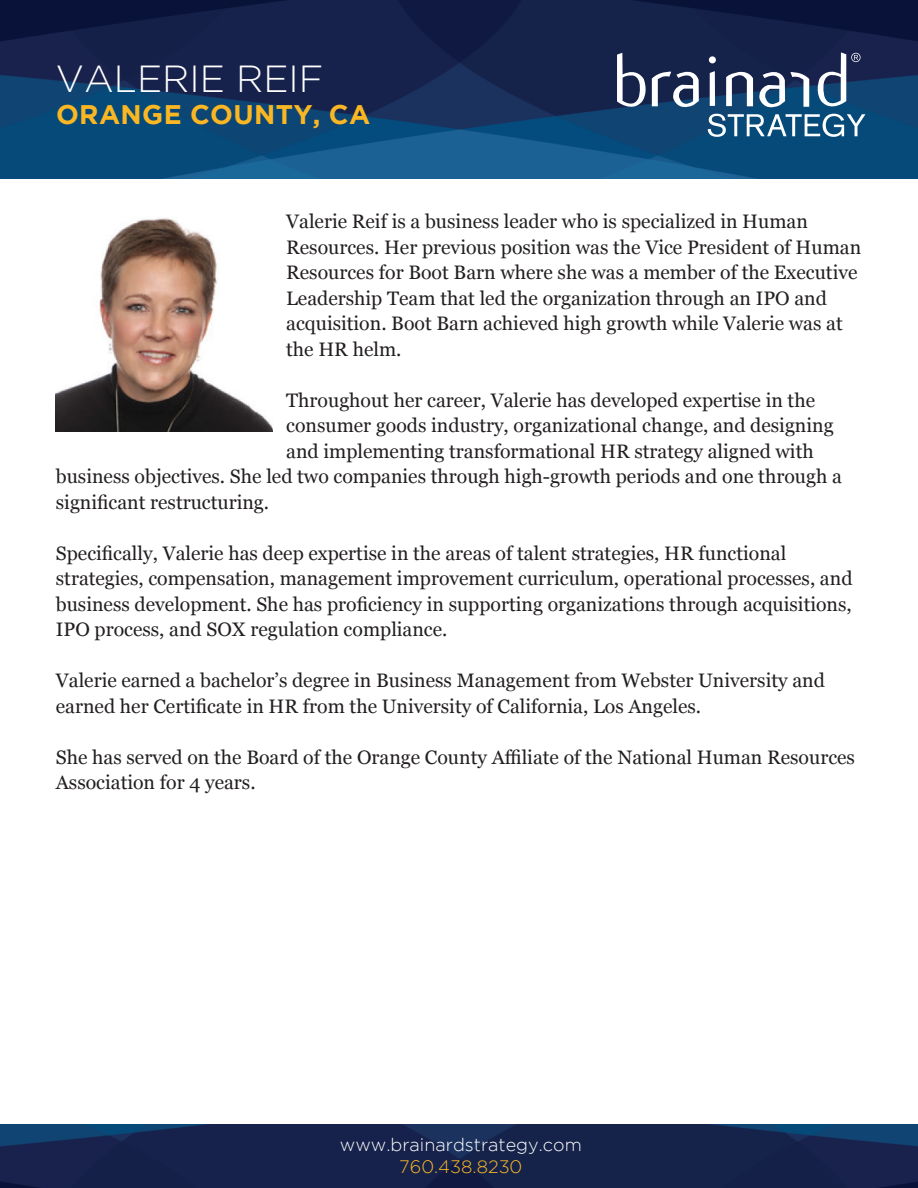
<style>
.page{position:relative;width:918px;height:1188px;background:#fff}
.page>*{position:absolute;margin:0;border:0;box-sizing:border-box;transform-origin:0 0}
.t1{font:300 37.65px "Gotham";color:#fff}
.t2{font:700 26.85px "Gotham";letter-spacing:.015em;color:#fab723}
.t3{font:19.5px/25.5px "Georgia";color:#231f20}
.t4{font:300 18px "Gotham";color:#fff}
.t5{font:300 18px "Gotham";color:#fcb825}
</style>
<div class="page">
<img style="left:0;top:1124px;width:918px;height:64px">
<img style="left:0;top:0;width:918px;height:179px">
<svg style="left:617px;top:53px;width:82px;height:60px"></svg>
<svg style="left:708px;top:52px;width:157px;height:85px"></svg>
<img style="left:56px;top:218px;width:217px;height:214px">
<h1 class="t1" style="left:56px;top:58px;width:269px">VALERIE REIF</h1>
<h2 class="t2" style="left:56px;top:99px;width:316px">ORANGE COUNTY, CA</h2>
<p class="t3" style="left:286px;top:208px;width:577px">Valerie Reif is a business leader who is specialized in Human Resources. Her previous position was the Vice President of Human Resources for Boot Barn where she was a member of the Executive Leadership Team that led the organization through an IPO and acquisition. Boot Barn achieved high growth while Valerie was at the HR helm.</p>
<p class="t3" style="left:286px;top:386px;width:530px">Throughout her career, Valerie has developed expertise in the</p>
<p class="t3" style="left:286px;top:412px;width:549px">consumer goods industry, organizational change, and designing</p>
<p class="t3" style="left:286px;top:437px;width:529px">and implementing transformational HR strategy aligned with</p>
<p class="t3" style="left:56px;top:463px;width:788px">business objectives. She led two companies through high-growth periods and one through a</p>
<p class="t3" style="left:56px;top:488px;width:215px">significant restructuring.</p>
<p class="t3" style="left:56px;top:539px;width:798px">Specifically, Valerie has deep expertise in the areas of talent strategies, HR functional strategies, compensation, management improvement curriculum, operational processes, and business development. She has proficiency in supporting organizations through acquisitions, IPO process, and SOX regulation compliance.</p>
<p class="t3" style="left:56px;top:667px;width:771px">Valerie earned a bachelor’s degree in Business Management from Webster University and earned her Certificate in HR from the University of California, Los Angeles.</p>
<p class="t3" style="left:56px;top:743px;width:801px">She has served on the Board of the Orange County Affiliate of the National Human Resources<br>Association for 4 years.</p>
<p class="t4" style="left:340px;top:1135px;width:243px">www.brainardstrategy.com</p>
<p class="t5" style="left:399px;top:1156px;width:125px">760.438.8230</p>
</div>
